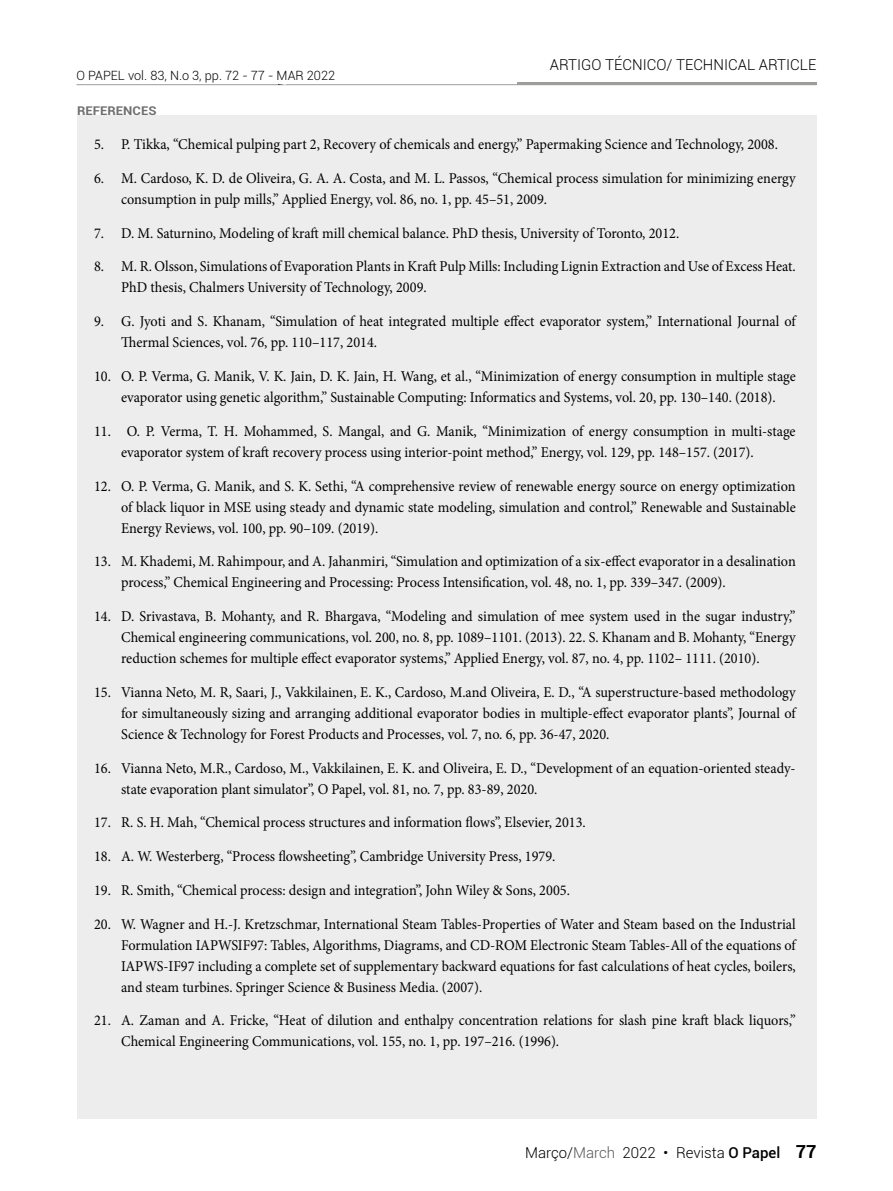
<style>
.page{position:relative;width:893px;height:1191px;background:#fff}
.page>*{position:absolute;margin:0;border:0;box-sizing:border-box;transform-origin:0 0}
.t1{font:700 18px "Roboto";color:#000}
.t2{font:15px/21px "Minion Pro";color:#000;scale:.95 1}
.t3{font:300 15px "Roboto";color:#000}
.t4{font:300 12.75px "Roboto";color:#000}
.t5{font:700 12px "Roboto";color:#706f6f;scale:1.1 1}
.s1{color:#575756}
.s2{font-weight:500}
</style>
<div class="page">
<hr style="left:77px;top:84px;width:739px;height:1px;background:#9d9d9c">
<hr style="left:517px;top:82px;width:299px;height:2px;background:#9d9d9c">
<div style="left:77px;top:115px;width:740px;height:1003px;background:#ededed"></div>
<p class="t3" style="left:550px;top:54px;width:268px">ARTIGO TÉCNICO/ TECHNICAL ARTICLE</p>
<p class="t4" style="left:77px;top:67px;width:260px">O PAPEL vol. 83, N.o 3, pp. 72 - 77 - MAR 2022</p>
<p class="t5" style="left:77px;top:103px;width:74px">REFERENCES</p>
<p class="t2" style="left:94px;top:134px;width:721px">5. P. Tikka, “Chemical pulping part 2, Recovery of chemicals and energy,” Papermaking Science and Technology, 2008.</p>
<p class="t2" style="left:121px;top:168px;width:712px;text-indent:-27px">6. M. Cardoso, K. D. de Oliveira, G. A. A. Costa, and M. L. Passos, “Chemical process simulation for minimizing energy consumption in pulp mills,” Applied Energy, vol. 86, no. 1, pp. 45–51, 2009.</p>
<p class="t2" style="left:94px;top:222px;width:617px">7. D. M. Saturnino, Modeling of kraft mill chemical balance. PhD thesis, University of Toronto, 2012.</p>
<p class="t2" style="left:121px;top:256px;width:712px;text-indent:-27px">8. M. R. Olsson, Simulations of Evaporation Plants in Kraft Pulp Mills: Including Lignin Extraction and Use of Excess Heat.<br>PhD thesis, Chalmers University of Technology, 2009.</p>
<p class="t2" style="left:121px;top:311px;width:712px;text-indent:-27px">9. G. Jyoti and S. Khanam, “Simulation of heat integrated multiple effect evaporator system,” International Journal of<br>Thermal Sciences, vol. 76, pp. 110–117, 2014.</p>
<p class="t2" style="left:94px;top:366px;width:740px;text-align:center">10. O. P. Verma, G. Manik, V. K. Jain, D. K. Jain, H. Wang, et al., “Minimization of energy consumption in multiple stage evaporator using genetic algorithm,” Sustainable Computing: Informatics and Systems, vol. 20, pp. 130–140. (2018).</p>
<p class="t2" style="left:121px;top:420px;width:711px;text-indent:-27px">11. O. P. Verma, T. H. Mohammed, S. Mangal, and G. Manik, “Minimization of energy consumption in multi-stage evaporator system of kraft recovery process using interior-point method,” Energy, vol. 129, pp. 148–157. (2017).</p>
<p class="t2" style="left:121px;top:475px;width:712px;text-align:justify;text-indent:-27px">12. O. P. Verma, G. Manik, and S. K. Sethi, “A comprehensive review of renewable energy source on energy optimization of black liquor in MSE using steady and dynamic state modeling, simulation and control,” Renewable and Sustainable Energy Reviews, vol. 100, pp. 90–109. (2019).</p>
<p class="t2" style="left:121px;top:551px;width:712px;text-indent:-27px">13. M. Khademi, M. Rahimpour, and A. Jahanmiri, “Simulation and optimization of a six-effect evaporator in a desalination process,” Chemical Engineering and Processing: Process Intensification, vol. 48, no. 1, pp. 339–347. (2009).</p>
<p class="t2" style="left:121px;top:606px;width:712px;text-align:justify;text-indent:-27px">14. D. Srivastava, B. Mohanty, and R. Bhargava, “Modeling and simulation of mee system used in the sugar industry,” Chemical engineering communications, vol. 200, no. 8, pp. 1089–1101. (2013). 22. S. Khanam and B. Mohanty, “Energy reduction schemes for multiple effect evaporator systems,” Applied Energy, vol. 87, no. 4, pp. 1102– 1111. (2010).</p>
<p class="t2" style="left:121px;top:681px;width:712px;text-align:justify;text-indent:-27px">15. Vianna Neto, M. R, Saari, J., Vakkilainen, E. K., Cardoso, M.and Oliveira, E. D., “A superstructure-based methodology for simultaneously sizing and arranging additional evaporator bodies in multiple-effect evaporator plants”, Journal of Science &amp; Technology for Forest Products and Processes, vol. 7, no. 6, pp. 36-47, 2020.</p>
<p class="t2" style="left:121px;top:757px;width:712px;text-indent:-27px">16. Vianna Neto, M.R., Cardoso, M., Vakkilainen, E. K. and Oliveira, E. D., “Development of an equation-oriented steady&shy;state evaporation plant simulator”, O Papel, vol. 81, no. 7, pp. 83-89, 2020.</p>
<p class="t2" style="left:94px;top:812px;width:519px">17. R. S. H. Mah, “Chemical process structures and information flows”, Elsevier, 2013.</p>
<p class="t2" style="left:94px;top:846px;width:487px">18. A. W. Westerberg, “Process flowsheeting”, Cambridge University Press, 1979.</p>
<p class="t2" style="left:94px;top:879px;width:502px">19. R. Smith, “Chemical process: design and integration”, John Wiley &amp; Sons, 2005.</p>
<p class="t2" style="left:121px;top:913px;width:712px;text-align:justify;text-indent:-27px">20. W. Wagner and H.-J. Kretzschmar, International Steam Tables-Properties of Water and Steam based on the Industrial Formulation IAPWSIF97: Tables, Algorithms, Diagrams, and CD-ROM Electronic Steam Tables-All of the equations of IAPWS-IF97 including a complete set of supplementary backward equations for fast calculations of heat cycles, boilers, and steam turbines. Springer Science &amp; Business Media. (2007).</p>
<p class="t2" style="left:121px;top:1010px;width:712px;text-indent:-27px">21. A. Zaman and A. Fricke, “Heat of dilution and enthalpy concentration relations for slash pine kraft black liquors,”<br>Chemical Engineering Communications, vol. 155, no. 1, pp. 197–216. (1996).</p>
<p class="t3" style="left:525px;top:1142px;width:257px">Março/<span class="s1">March</span> 2022 • Revista <span class="s2">O Papel</span></p>
<p class="t1" style="left:796px;top:1138px;width:22px">77</p>
</div>
